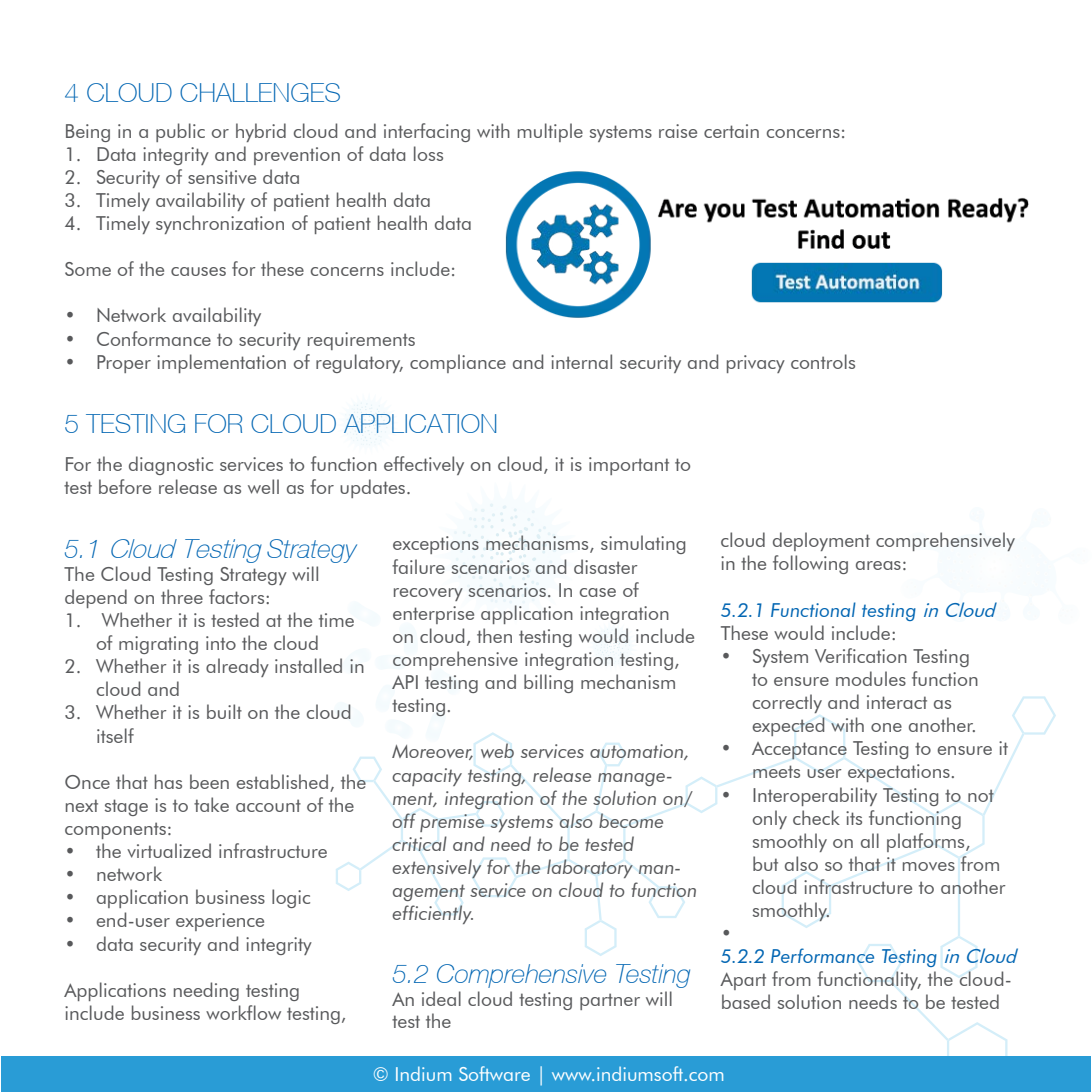
<style>
.page{position:relative;width:1092px;height:1092px;background:#fff}
.page>*{position:absolute;margin:0;border:0;box-sizing:border-box;transform-origin:0 0}
.t1{font:100 26.25px "Helvetica Neue CE";color:#0366b3}
.t2{font:italic 100 26.25px "Helvetica Neue CE";color:#0366b3}
.t3{font:italic 100 26.25px "Helvetica Neue CE";color:#0366b3}
.t4{font:19.25px/23.1px "Futura BT";color:#58595b}
.t5{font:italic 19.25px/23.1px "Futura BT";color:#58595b}
.t6{font:italic 19.25px/23.1px "Futura BT";color:#0366b3}
.t7{font:19.25px "Futura BT";color:#fff}
.s1{font-style:inherit}
.s2{font-style:normal;color:#58595b}
</style>
<div class="page">
<svg style="left:336px;top:696px;width:719px;height:360px"></svg>
<svg style="left:454px;top:503px;width:103px;height:100px"></svg>
<svg style="left:345px;top:402px;width:44px;height:43px"></svg>
<svg style="left:594px;top:628px;width:36px;height:36px"></svg>
<div style="left:1px;top:1056px;width:1089px;height:35px;background:#299cd6"></div>
<img style="left:505px;top:171px;width:524px;height:147px">
<h1 class="t1" style="left:64px;top:78px;width:278px">4 CLOUD CHALLENGES</h1>
<p class="t4" style="left:64px;top:119px;width:783px">Being in a public or hybrid cloud and interfacing with multiple systems raise certain concerns:</p>
<p class="t4" style="left:64px;top:142px;width:381px">1. Data integrity and prevention of data loss</p>
<p class="t4" style="left:64px;top:165px;width:237px">2. Security of sensitive data</p>
<p class="t4" style="left:64px;top:188px;width:368px">3. Timely availability of patient health data</p>
<p class="t4" style="left:64px;top:211px;width:409px">4. Timely synchronization of patient health data</p>
<p class="t4" style="left:64px;top:258px;width:393px">Some of the causes for these concerns include:</p>
<p class="t4" style="left:64px;top:304px;width:198px">• Network availability</p>
<p class="t4" style="left:64px;top:327px;width:352px">• Conformance to security requirements</p>
<p class="t4" style="left:64px;top:350px;width:792px">• Proper implementation of regulatory, compliance and internal security and privacy controls</p>
<h1 class="t1" style="left:64px;top:408px;width:435px">5 TESTING FOR CLOUD APPLICATION</h1>
<p class="t4" style="left:64px;top:452px;width:628px">For the diagnostic services to function effectively on cloud, it is important to test before release as well as for updates.</p>
<h1 class="t2" style="left:64px;top:533px;width:293px"><span class="s1">5 . 1</span> CloudTesting<span class="s1">S t ra t e gy</span></h1>
<p class="t4" style="left:64px;top:562px;width:256px">The Cloud Testing Strategy will depend on three factors:</p>
<p class="t4" style="left:64px;top:608px;width:291px;text-align:center">1. Whether it is tested at the time of migrating into the cloud</p>
<p class="t4" style="left:96px;top:654px;width:270px;text-indent:-31px">2. Whether it is already installed in cloud and</p>
<p class="t4" style="left:96px;top:700px;width:257px;text-indent:-31px">3. Whether it is built on the cloud itself</p>
<p class="t4" style="left:64px;top:770px;width:303px">Once that has been established, the next stage is to take account of the components:</p>
<p class="t4" style="left:64px;top:839px;width:265px">• the virtualized infrastructure</p>
<p class="t4" style="left:64px;top:862px;width:99px">• network</p>
<p class="t4" style="left:64px;top:885px;width:248px">• application business logic</p>
<p class="t4" style="left:64px;top:908px;width:202px">• end-user experience</p>
<p class="t4" style="left:64px;top:931px;width:249px">• data security and integrity</p>
<p class="t4" style="left:64px;top:978px;width:283px">Applications needing testing include business workflow testing,</p>
<p class="t4" style="left:392px;top:532px;width:304px">exceptions mechanisms, simulating failure scenarios and disaster recovery scenarios. In case of enterprise application integration on cloud, then testing would include comprehensive integration testing,<br>API testing and billing mechanism testing.</p>
<p class="t5" style="left:392px;top:739px;width:306px">Moreover, web services automation, capacity testing, release manage&shy;ment, integration of the solution on/ off premise systems also become critical and need to be tested extensively for the laboratory man&shy;agement service on cloud to function efficiently.</p>
<h1 class="t3" style="left:392px;top:958px;width:300px">5.2 Comprehensive Testing</h1>
<p class="t4" style="left:392px;top:988px;width:282px;line-height:21.5px">An ideal cloud testing partner will test the</p>
<p class="t4" style="left:720px;top:528px;width:296px">cloud deployment comprehensively in the following areas:</p>
<p class="t6" style="left:720px;top:598px;width:281px">5.2.1 Functional testing <span class="s1">inCloud<br></span><span class="s2">These would include:</span></p>
<p class="t4" style="left:752px;top:644px;width:228px;text-indent:-31px">• System Verification Testing to ensure modules function correctly and interact as expected with one another.</p>
<p class="t4" style="left:752px;top:736px;width:257px;text-indent:-31px">• Acceptance Testing to ensure it meets user expectations.</p>
<p class="t4" style="left:720px;top:783px;width:275px">• Interoperability Testing to not</p>
<p class="t4" style="left:752px;top:806px;width:211px">only check its functioning</p>
<p class="t4" style="left:752px;top:829px;width:220px">smoothly on all platforms,</p>
<p class="t4" style="left:752px;top:852px;width:250px">but also so that it moves from</p>
<p class="t4" style="left:752px;top:875px;width:255px">cloud infrastructure to another</p>
<p class="t4" style="left:752px;top:898px;width:80px">smoothly.</p>
<p class="t4" style="left:720px;top:921px;width:13px">•</p>
<p class="t6" style="left:720px;top:944px;width:303px">5.2.2 Performance Testing <span class="s1">inCloud</span></p>
<p class="t4" style="left:720px;top:967px;width:292px">Apart from functionality, the cloud-</p>
<p class="t4" style="left:720px;top:990px;width:281px">based solution needs to be tested</p>
<p class="t7" style="left:373px;top:1062px;width:353px">© Indium Software | www.indiumsoft.com</p>
</div>
